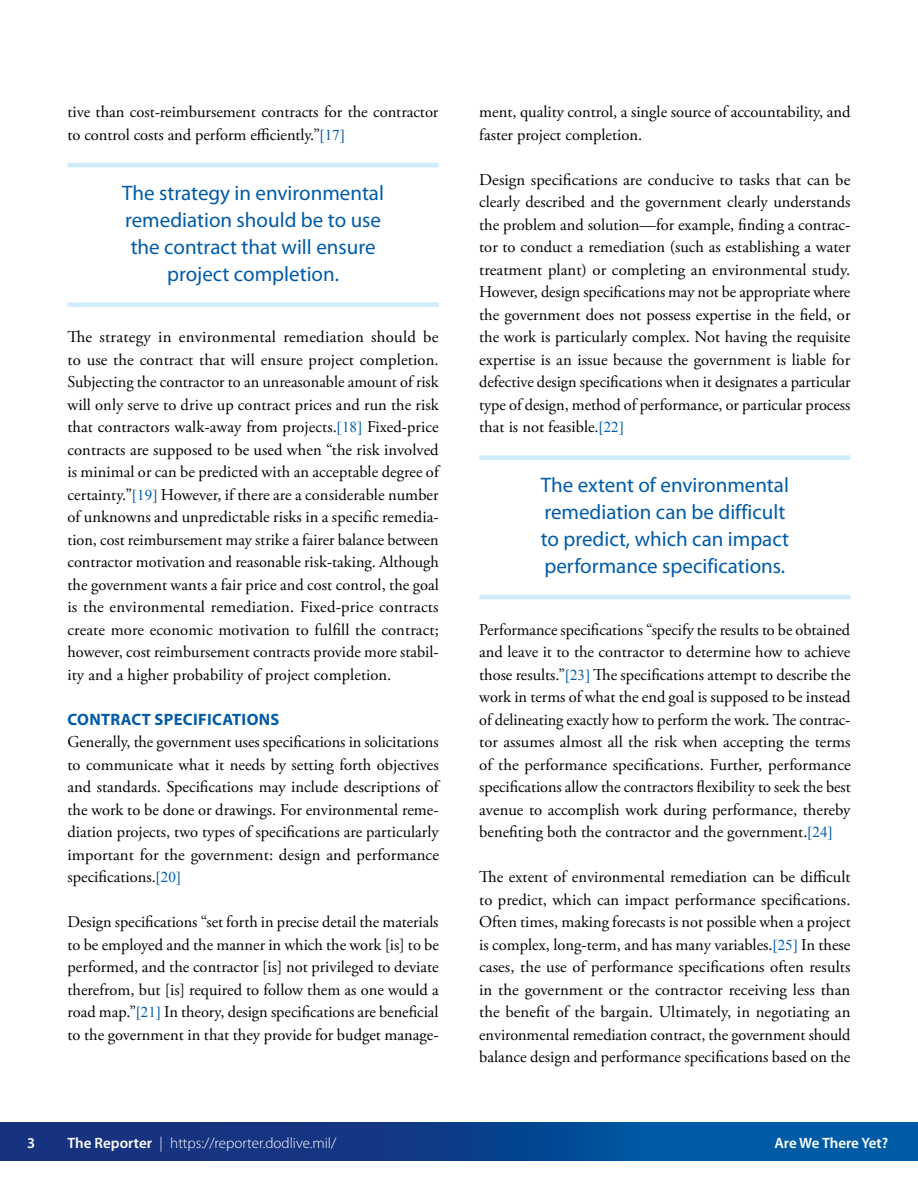
<style>
.page{position:relative;width:918px;height:1188px;background:#fff}
.page>*{position:absolute;margin:0;border:0;box-sizing:border-box;transform-origin:0 0}
.t1{font:21px/27px "Myriad Pro";color:#005ba7;text-align:center}
.t2{font:16.5px/22.5px "Adobe Garamond Pro";letter-spacing:-.01em;color:#000;text-align:justify}
.t3{font:700 16.5px "Myriad Pro";letter-spacing:.02em;color:#005ba7}
.t4{font:300 15px "Myriad Pro";color:#fff}
.t5{font:600 15px "Myriad Pro";letter-spacing:-.01em;color:#fff}
.s1{font-family:"Times New Roman";font-size:15px;color:#005ba7}
.s2{font-weight:600}
</style>
<div class="page">
<div style="left:0;top:1122px;width:918px;height:39px;background:linear-gradient(to right,#1c2875,#0060ac)"></div>
<hr style="left:68px;top:163px;width:371px;height:4px;background:#cfedfb">
<div style="left:68px;top:302px;width:371px;height:5px;background:#cfedfb"></div>
<div style="left:479px;top:455px;width:371px;height:5px;background:#cfedfb"></div>
<hr style="left:479px;top:595px;width:371px;height:4px;background:#cfedfb">
<p class="t2" style="left:68px;top:101px;width:373px">tive than cost-reimbursement contracts for the contractor to control costs and perform efficiently.”<span class="s1">[17]</span></p>
<p class="t1" style="left:122px;top:179px;width:263px">The strategy in environmental remediation should be to use the contract that will ensure project completion.</p>
<p class="t2" style="left:68px;top:326px;width:375px;text-align:left">The strategy in environmental remediation should be to use the contract that will ensure project completion.<br>Subjecting the contractor to an unreasonable amount of risk will only serve to drive up contract prices and run the risk that contractors walk-away from projects.<span class="s1">[18]</span> Fixed-price contracts are supposed to be used when “the risk involved is minimal or can be predicted with an acceptable degree of certainty.”<span class="s1">[19]</span> However, if there are a considerable number of unknowns and unpredictable risks in a specific remedia&shy;tion, cost reimbursement may strike a fairer balance between contractor motivation and reasonable risk-taking. Although the government wants a fair price and cost control, the goal is the environmental remediation. Fixed-price contracts create more economic motivation to fulfill the contract; however, cost reimbursement contracts provide more stabil&shy;ity and a higher probability of project completion.</p>
<h2 class="t3" style="left:68px;top:708px;width:213px">CONTRACT SPECIFICATIONS</h2>
<p class="t2" style="left:68px;top:731px;width:375px">Generally, the government uses specifications in solicitations to communicate what it needs by setting forth objectives and standards. Specifications may include descriptions of the work to be done or drawings. For environmental reme&shy;diation projects, two types of specifications are particularly important for the government: design and performance specifications.<span class="s1">[20]</span></p>
<p class="t2" style="left:68px;top:911px;width:373px">Design specifications “set forth in precise detail the materials to be employed and the manner in which the work [is] to be performed, and the contractor [is] not privileged to deviate therefrom, but [is] required to follow them as one would a road map.”<span class="s1">[21]</span> In theory, design specifications are beneficial to the government in that they provide for budget manage-</p>
<p class="t2" style="left:479px;top:101px;width:373px">ment, quality control, a single source of accountability, and faster project completion.</p>
<p class="t2" style="left:479px;top:169px;width:373px">Design specifications are conducive to tasks that can be clearly described and the government clearly understands the problem and solution—for example, finding a contrac&shy;tor to conduct a remediation (such as establishing a water treatment plant) or completing an environmental study.<br>However, design specifications may not be appropriate where the government does not possess expertise in the field, or the work is particularly complex. Not having the requisite expertise is an issue because the government is liable for defective design specifications when it designates a particular type of design, method of performance, or particular process that is not feasible.<span class="s1">[22]</span></p>
<p class="t1" style="left:541px;top:471px;width:250px;text-align:left">The extent of environmental remediation can be difficult to predict, which can impact performance specifications.</p>
<p class="t2" style="left:479px;top:619px;width:373px">Performance specifications “specify the results to be obtained and leave it to the contractor to determine how to achieve those results.”<span class="s1">[23]</span> The specifications attempt to describe the work in terms of what the end goal is supposed to be instead of delineating exactly how to perform the work. The contrac&shy;tor assumes almost all the risk when accepting the terms of the performance specifications. Further, performance specifications allow the contractors flexibility to seek the best avenue to accomplish work during performance, thereby benefiting both the contractor and the government.<span class="s1">[24]</span></p>
<p class="t2" style="left:479px;top:866px;width:373px">The extent of environmental remediation can be difficult to predict, which can impact performance specifications.<br>Often times, making forecasts is not possible when a project is complex, long-term, and has many variables.<span class="s1">[25]</span> In these cases, the use of performance specifications often results in the government or the contractor receiving less than the benefit of the bargain. Ultimately, in negotiating an environmental remediation contract, the government should balance design and performance specifications based on the</p>
<p class="t5" style="left:27px;top:1133px;width:10px">3</p>
<p class="t4" style="left:68px;top:1134px;width:270px"><span class="s2">The Reporter</span> | https://reporter.dodlive.mil/</p>
<p class="t5" style="left:774px;top:1133px;width:115px">Are We There Yet?</p>
</div>
